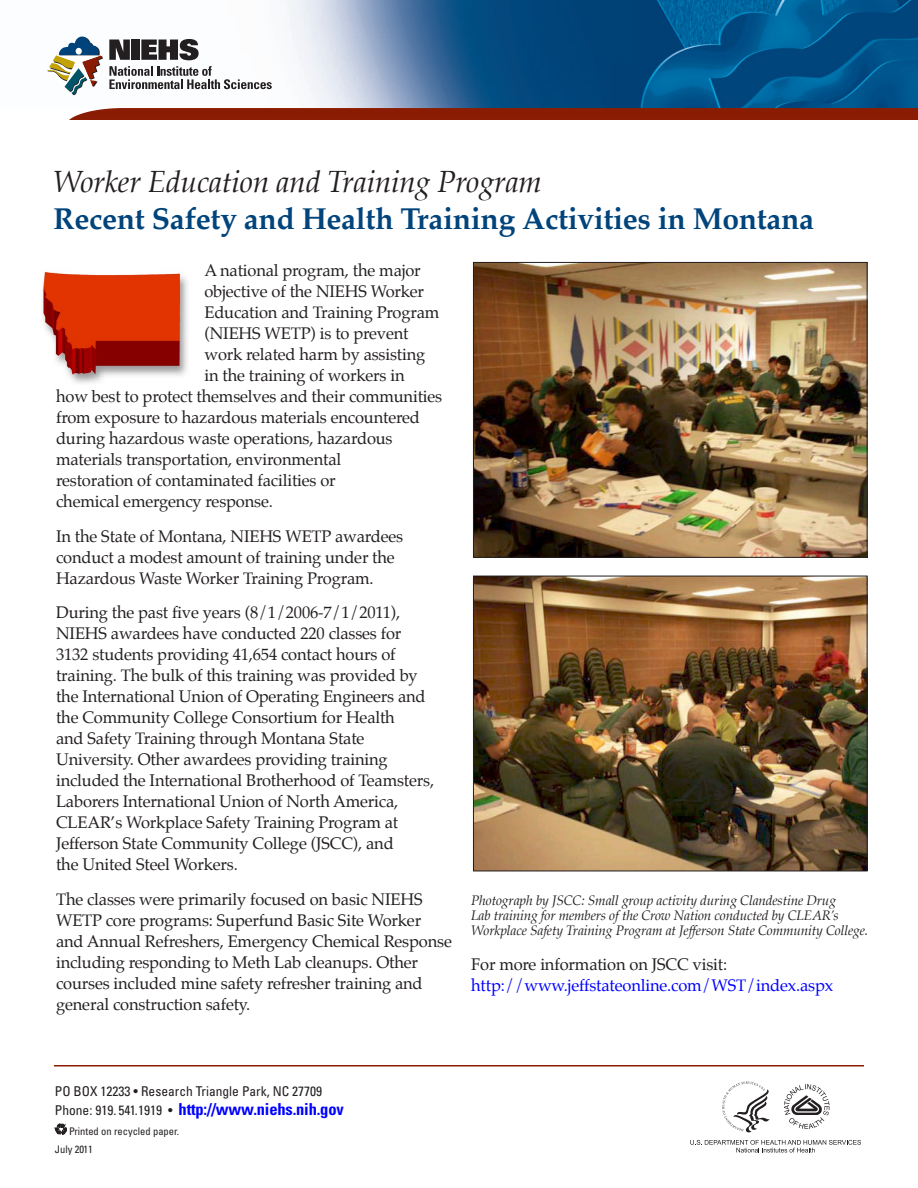
<style>
.page{position:relative;width:918px;height:1188px;background:#fff}
.page>*{position:absolute;margin:0;border:0;box-sizing:border-box;transform-origin:0 0}
.t1{font:700 30px/37.5px "Palatino";letter-spacing:-.01em;color:#00447b}
.Text_1{font:16.5px/21px "Palatino";letter-spacing:-.01em;color:#231f20}
.Text_1-2{font:16.5px "Palatino";letter-spacing:-.01em;color:#00f}
.t2{font:700 condensed 16.5px "Univers";letter-spacing:-.01em;color:#00f}
.Text_1-3{font:italic 13.5px/15px "Palatino";letter-spacing:-.01em;color:#231f20}
.t3{font:condensed 13.5px/19.5px "Univers";color:#231f20}
.t4{font:condensed 10.5px/18px "Univers";color:#231f20}
.s1{font-weight:400;font-style:italic;color:#231f20}
</style>
<div class="page">
<hr style="left:54px;top:1065px;width:810px;height:1px;background:#891c02">
<svg style="left:55px;top:1124px;width:12px;height:11px"></svg>
<svg style="left:722px;top:1082px;width:48px;height:51px"></svg>
<svg style="left:784px;top:1084px;width:46px;height:45px"></svg>
<svg style="left:690px;top:1140px;width:171px;height:13px"></svg>
<img style="left:73px;top:0;width:845px;height:108px">
<div style="left:69px;top:108px;width:849px;height:12px;background:#891c02"></div>
<svg style="left:109px;top:40px;width:21px;height:20px"></svg>
<div style="left:132px;top:40px;width:8px;height:20px;background:#231f20"></div>
<svg style="left:141px;top:39px;width:58px;height:21px"></svg>
<svg style="left:109px;top:66px;width:163px;height:23px"></svg>
<svg style="left:47px;top:37px;width:56px;height:58px"></svg>
<img style="left:42px;top:271px;width:146px;height:113px">
<img style="left:475px;top:264px;width:390px;height:292px">
<div style="left:473px;top:262px;width:394px;height:296px;border:1px solid #231f20"></div>
<img style="left:475px;top:578px;width:390px;height:291px">
<div style="left:473px;top:576px;width:394px;height:295px;border:1px solid #231f20"></div>
<p class="t1" style="left:53px;top:162px;width:763px"><span class="s1">Worker Education and Training Program<br></span>Recent Safety and Health Training Activities in Montana</p>
<p class="Text_1" style="left:204px;top:260px;width:218px">A national program, the major</p>
<p class="Text_1" style="left:204px;top:281px;width:221px">objective of the NIEHS Worker</p>
<p class="Text_1" style="left:204px;top:302px;width:237px">Education and Training Program</p>
<p class="Text_1" style="left:204px;top:323px;width:206px">(NIEHS WETP) is to prevent</p>
<p class="Text_1" style="left:204px;top:344px;width:222px">work related harm by assisting</p>
<p class="Text_1" style="left:204px;top:365px;width:202px">in the training of workers in</p>
<p class="Text_1" style="left:56px;top:386px;width:388px">how best to protect themselves and their communities</p>
<p class="Text_1" style="left:56px;top:407px;width:365px">from exposure to hazardous materials encountered</p>
<p class="Text_1" style="left:56px;top:428px;width:338px">during hazardous waste operations, hazardous</p>
<p class="Text_1" style="left:56px;top:449px;width:287px">materials transportation, environmental</p>
<p class="Text_1" style="left:56px;top:470px;width:281px">restoration of contaminated facilities or</p>
<p class="Text_1" style="left:56px;top:491px;width:218px">chemical emergency response.</p>
<p class="Text_1" style="left:56px;top:525px;width:349px">In the State of Montana, NIEHS WETP awardees conduct a modest amount of training under the<br>Hazardous Waste Worker Training Program.</p>
<p class="Text_1" style="left:56px;top:602px;width:380px">During the past five years (8/1/2006-7/1/2011), NIEHS awardees have conducted 220 classes for 3132 students providing 41,654 contact hours of training. The bulk of this training was provided by the International Union of Operating Engineers and the Community College Consortium for Health<br>and Safety Training through Montana State University. Other awardees providing training included the International Brotherhood of Teamsters, Laborers International Union of North America, CLEAR’s Workplace Safety Training Program at Jefferson State Community College (JSCC), and<br>the United Steel Workers.</p>
<p class="Text_1" style="left:56px;top:888px;width:397px">The classes were primarily focused on basic NIEHS WETP core programs: Superfund Basic Site Worker and Annual Refreshers, Emergency Chemical Response including responding to Meth Lab cleanups. Other courses included mine safety refresher training and general construction safety.</p>
<p class="Text_1-3" style="left:471px;top:893px;width:399px">Photograph by JSCC: Small group activity during Clandestine Drug<br>Lab training for members of the Crow Nation conducted by CLEAR’s<br>Workplace Safety Training Program at Jefferson State Community College.</p>
<p class="Text_1" style="left:471px;top:954px;width:258px">For more information on JSCC visit:</p>
<p class="Text_1-2" style="left:471px;top:972px;width:364px">http://www.jeffstateonline.com/WST/index.aspx</p>
<p class="t3" style="left:55px;top:1081px;width:269px">PO BOX 12233 • Research Triangle Park, NC 27709<br>Phone: 919. 541.1919 •</p>
<p class="t2" style="left:179px;top:1099px;width:167px">http://www.niehs.nih.gov</p>
<p class="t4" style="left:55px;top:1122px;width:126px;text-indent:14px">Printed on recycled paper.<br>July 2011</p>
</div>
